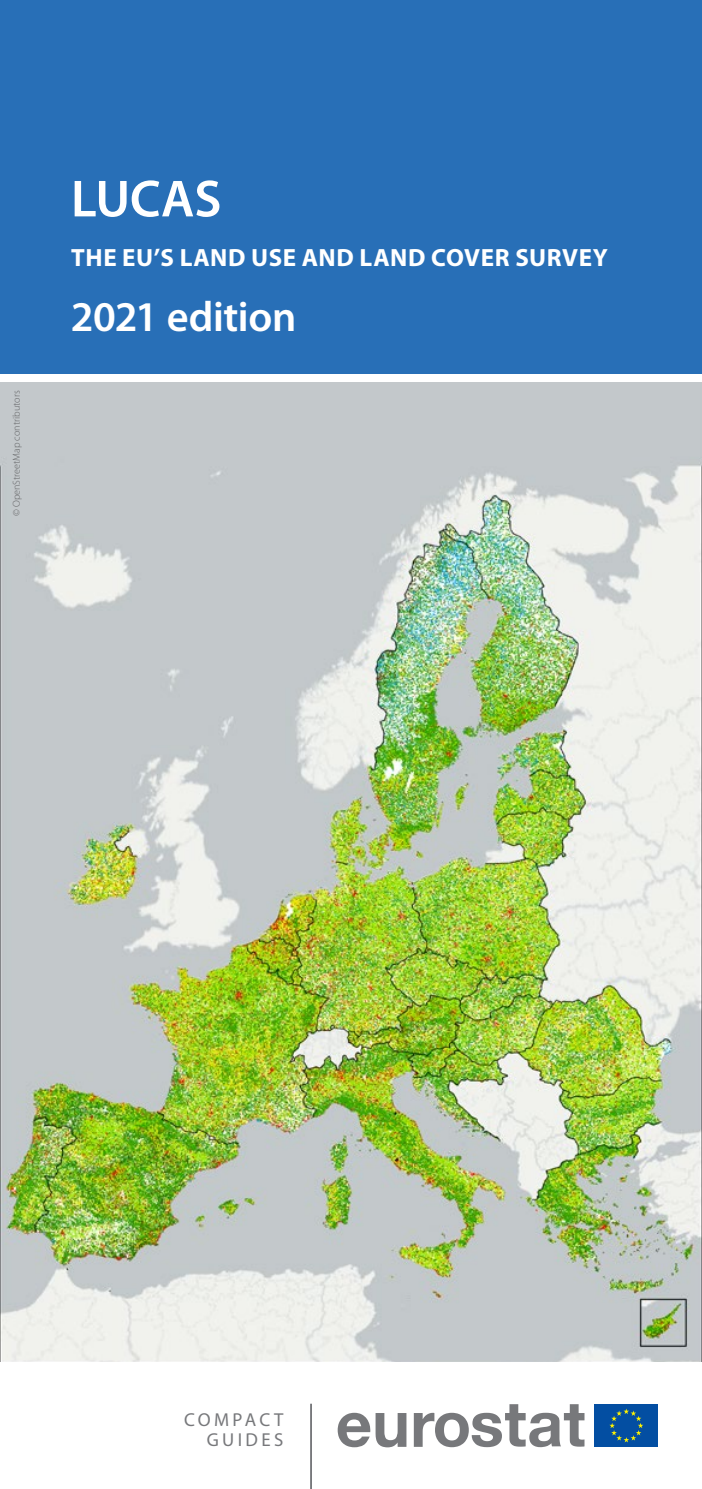
<style>
.page{position:relative;width:702px;height:1489px;background:#fff}
.page>*{position:absolute;margin:0;border:0;box-sizing:border-box;transform-origin:0 0}
.t1{font:600 52.5px "Myriad Pro";letter-spacing:-.005em;color:#fff}
.year{font:600 42.5px "Myriad Pro";letter-spacing:-.01em;color:#fff}
.sous-titre{font:700 25px "Myriad Pro";letter-spacing:.025em;color:#fff}
.serie{font:18.75px/20.5px "Myriad Pro";letter-spacing:.18em;color:#77787b;text-align:right}
.Copyright_images{font:300 10.25px "Myriad Pro";color:#636466}
</style>
<div class="page">
<svg style="left:337px;top:1404px;width:247px;height:43px"></svg>
<div style="left:593px;top:1403px;width:64px;height:43px;background:#034ea2"></div>
<svg style="left:609px;top:1408px;width:34px;height:34px"></svg>
<hr style="left:310px;top:1403px;width:2px;height:85px;background:#77787b">
<div style="left:0;top:0;width:702px;height:373px;background:#286fb7"></div>
<img style="left:0;top:383px;width:702px;height:978px">
<p class="Copyright_images" style="left:11px;top:516px;width:127px;rotate:-90deg">© OpenStreetMap contributors</p>
<p class="t1" style="left:71px;top:165px;width:152px">LUCAS</p>
<p class="sous-titre" style="left:71px;top:241px;width:538px">THE EU’S LAND USE AND LAND COVER SURVEY</p>
<p class="year" style="left:71px;top:289px;width:227px">2021 edition</p>
<p class="serie" style="left:184px;top:1408px;width:101px">COMPACT<br>GUIDES</p>
</div>
